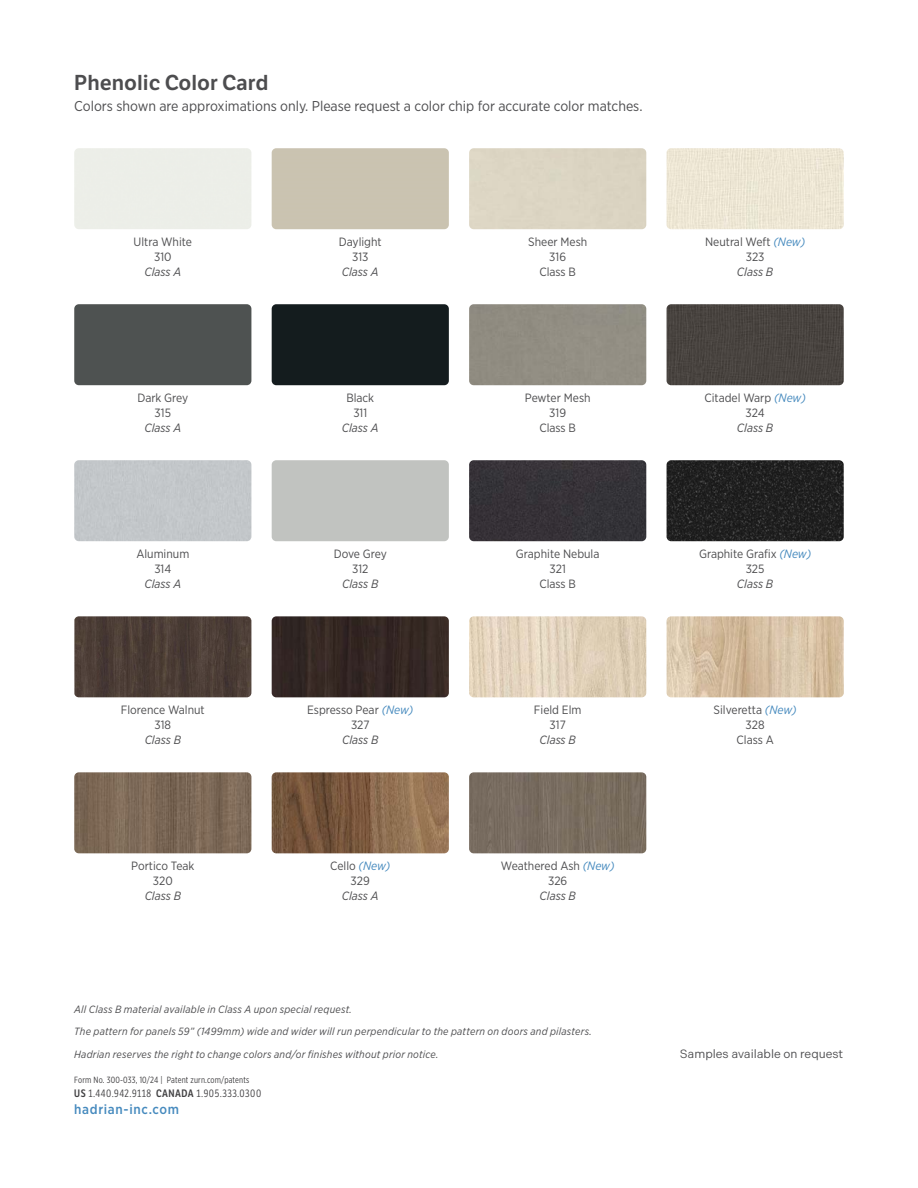
<style>
.page{position:relative;width:918px;height:1188px;background:#fff}
.page>*{position:absolute;margin:0;border:0;box-sizing:border-box;transform-origin:0 0}
.t1{font:21px "LFT Etica SB";color:#4d4d4f}
.t2{font:14.25px "Gotham Narrow";color:#4d4d4f}
.t3{font:500 13.5px "Gotham Narrow";letter-spacing:.05em;color:#468abe}
.t4{font:12px/15px "Gotham Narrow";color:#4d4d4f;text-align:center}
.t5{font:italic 12px "Gotham Narrow";color:#4d4d4f}
.t6{font:12px "Indivisible";color:#4d4d4f}
.t7{font:italic 10.5px "Gotham Narrow";letter-spacing:.02em;color:#4d4d4f}
.t8{font:10.5px "LFT Etica Condensed";letter-spacing:.045em;color:#414042}
.t9{font:9px "Gotham X Narrow";letter-spacing:.02em;color:#414042}
.s1{font-style:italic;color:#468abe}
.s2{font-weight:600}
</style>
<div class="page">
<div style="left:667px;top:148px;width:177px;height:81px;background:#ede6d4"></div>
<div style="left:667px;top:304px;width:177px;height:81px;background:#494440"></div>
<img style="left:667px;top:460px;width:177px;height:81px">
<img style="left:469px;top:772px;width:177px;height:81px">
<img style="left:272px;top:616px;width:177px;height:81px">
<img style="left:667px;top:616px;width:177px;height:81px">
<img style="left:272px;top:772px;width:177px;height:81px">
<div style="left:272px;top:148px;width:177px;height:81px;background:#cac3b1"></div>
<div style="left:74px;top:460px;width:177px;height:81px;background:#c3c7ca"></div>
<div style="left:74px;top:304px;width:177px;height:81px;background:#4e5251"></div>
<div style="left:272px;top:304px;width:177px;height:81px;background:#141c1e"></div>
<div style="left:469px;top:304px;width:177px;height:81px;background:#918e83"></div>
<img style="left:469px;top:460px;width:177px;height:81px">
<img style="left:469px;top:616px;width:177px;height:81px">
<img style="left:74px;top:772px;width:177px;height:81px">
<img style="left:74px;top:616px;width:177px;height:81px">
<h1 class="t1" style="left:74px;top:69px;width:196px">Phenolic Color Card</h1>
<p class="t2" style="left:74px;top:98px;width:570px">Colors shown are approximations only. Please request a color chip for accurate color matches.</p>
<p class="t4" style="left:134px;top:234px;width:60px">Ultra White<br>310</p>
<p class="t5" style="left:144px;top:264px;width:38px">Class A</p>
<p class="t4" style="left:339px;top:234px;width:44px">Daylight<br>313</p>
<p class="t5" style="left:342px;top:264px;width:38px">Class A</p>
<p class="t4" style="left:528px;top:234px;width:61px">Sheer Mesh<br>316<br>Class B</p>
<p class="t4" style="left:137px;top:390px;width:52px">Dark Grey<br>315</p>
<p class="t5" style="left:144px;top:420px;width:38px">Class A</p>
<p class="t4" style="left:346px;top:390px;width:29px">Black<br>311</p>
<p class="t5" style="left:342px;top:420px;width:38px">Class A</p>
<p class="t4" style="left:525px;top:390px;width:67px">Pewter Mesh<br>319<br>Class B</p>
<p class="t4" style="left:136px;top:546px;width:54px">Aluminum<br>314</p>
<p class="t5" style="left:144px;top:576px;width:38px">Class A</p>
<p class="t4" style="left:334px;top:546px;width:55px">Dove Grey<br>312</p>
<p class="t5" style="left:342px;top:576px;width:38px">Class B</p>
<p class="t4" style="left:516px;top:546px;width:85px">Graphite Nebula<br>321<br>Class B</p>
<p class="t4" style="left:121px;top:702px;width:85px">Florence Walnut<br>318</p>
<p class="t5" style="left:145px;top:732px;width:38px">Class B</p>
<p class="t4" style="left:307px;top:702px;width:108px">Espresso Pear <span class="s1">(New)<br></span>327</p>
<p class="t5" style="left:342px;top:732px;width:38px">Class B</p>
<p class="t4" style="left:534px;top:702px;width:49px">Field Elm<br>317</p>
<p class="t5" style="left:540px;top:732px;width:38px">Class B</p>
<p class="t4" style="left:131px;top:858px;width:65px">Portico Teak<br>320</p>
<p class="t5" style="left:145px;top:888px;width:38px">Class B</p>
<p class="t4" style="left:330px;top:858px;width:62px">Cello <span class="s1">(New)<br></span>329</p>
<p class="t5" style="left:342px;top:888px;width:38px">Class A</p>
<p class="t4" style="left:501px;top:858px;width:115px">Weathered Ash <span class="s1">(New)<br></span>326</p>
<p class="t5" style="left:540px;top:888px;width:38px">Class B</p>
<p class="t7" style="left:74px;top:1003px;width:279px">All Class B material available in Class A upon special request.</p>
<p class="t7" style="left:74px;top:1025px;width:519px">The pattern for panels 59” (1499mm) wide and wider will run perpendicular to the pattern on doors and pilasters.</p>
<p class="t7" style="left:74px;top:1047px;width:366px">Hadrian reserves the right to change colors and/or finishes without prior notice.</p>
<p class="t9" style="left:74px;top:1074px;width:177px">Form No. 300-033, 10/24 | Patent zurn.com/patents</p>
<p class="t8" style="left:74px;top:1087px;width:188px"><span class="s2">US</span> 1.440.942.9118 <span class="s2">CANADA</span> 1.905.333.0300</p>
<p class="t3" style="left:74px;top:1100px;width:106px">hadrian-inc.com</p>
<p class="t4" style="left:705px;top:234px;width:102px">Neutral Weft <span class="s1">(New)<br></span>323</p>
<p class="t5" style="left:737px;top:264px;width:38px">Class B</p>
<p class="t4" style="left:704px;top:390px;width:103px">Citadel Warp <span class="s1">(New)<br></span>324</p>
<p class="t5" style="left:737px;top:420px;width:38px">Class B</p>
<p class="t4" style="left:699px;top:546px;width:114px">Graphite Grafix <span class="s1">(New)<br></span>325</p>
<p class="t5" style="left:737px;top:576px;width:38px">Class B</p>
<p class="t4" style="left:714px;top:702px;width:85px">Silveretta <span class="s1">(New)<br></span>328<br>Class A</p>
<p class="t6" style="left:680px;top:1047px;width:165px">Samples available on request</p>
</div>
